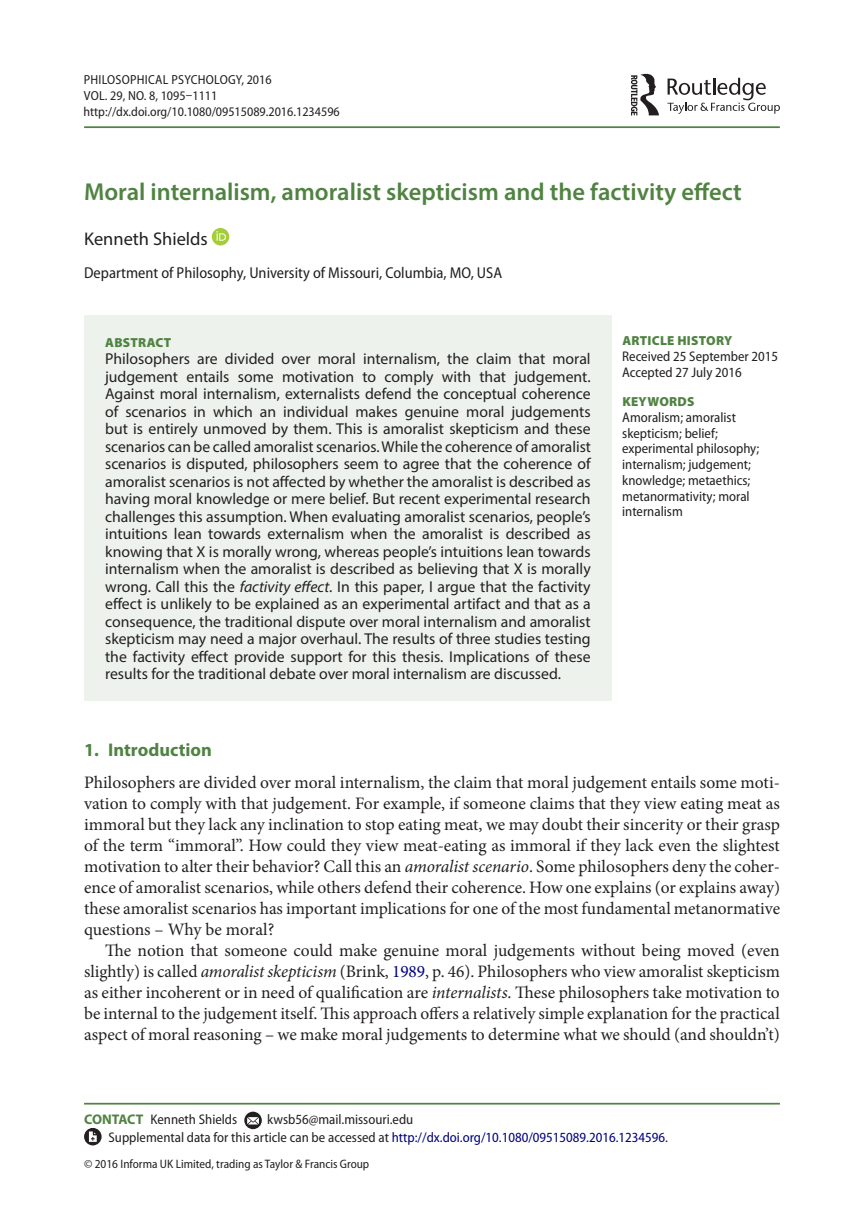
<style>
.page{position:relative;width:864px;height:1231px;background:#fff}
.page>*{position:absolute;margin:0;border:0;box-sizing:border-box;transform-origin:0 0}
.t1{font:600 24.5px "Myriad Pro";color:#508342}
.t2{font:18.38px "Myriad Pro";color:#231f20}
.t3{font:700 18.38px "Myriad Pro";color:#508342}
.t4{font:17.5px/21px "Minion Pro";letter-spacing:-.005em;color:#231f20;text-align:justify}
.t5{font:15.75px/17.5px "Myriad Pro";color:#231f20;text-align:justify}
.t6{font:semi-condensed 15.75px "Myriad Pro";color:#231f20}
.t7{font:semi-condensed 14px/15.8px "Myriad Pro";color:#231f20}
.t8{font:semi-condensed 13.12px/15.8px "Myriad Pro";color:#231f20}
.t9{font:900 13.12px "Myriad Pro";letter-spacing:.02em;color:#508342}
.t10{font:semi-condensed 12.25px "Myriad Pro";color:#231f20}
.s1{font-style:italic}
.s2{color:#000080}
.s3{font-weight:700;font-stretch:normal;color:#508342}
</style>
<div class="page">
<hr style="left:84px;top:126px;width:695px;height:2px;background:#508342">
<div style="left:84px;top:315px;width:527px;height:385px;background:#edf3ec"></div>
<div style="left:212px;top:228px;width:17px;height:17px;background:#a5cd39;border-radius:50%"></div>
<svg style="left:216px;top:231px;width:10px;height:10px"></svg>
<hr style="left:84px;top:1102px;width:695px;height:2px;background:#508342">
<svg style="left:244px;top:1111px;width:18px;height:17px"></svg>
<svg style="left:247px;top:1116px;width:12px;height:8px"></svg>
<svg style="left:84px;top:1127px;width:18px;height:18px"></svg>
<svg style="left:89px;top:1131px;width:8px;height:10px"></svg>
<svg style="left:667px;top:78px;width:112px;height:36px"></svg>
<svg style="left:631px;top:74px;width:27px;height:41px"></svg>
<p class="t8" style="left:84px;top:72px;width:257px">Philosophical Psychology, 2016<br>VOL. 29, NO. 8, 1095–1111 http://dx.doi.org/10.1080/09515089.2016.1234596</p>
<h1 class="t1" style="left:84px;top:176px;width:659px">Moral internalism, amoralist skepticism and the factivity effect</h1>
<p class="t2" style="left:84px;top:228px;width:125px">Kenneth Shields</p>
<p class="t6" style="left:84px;top:264px;width:411px">Department of Philosophy, University of Missouri, Columbia, MO, USA</p>
<p class="t9" style="left:105px;top:335px;width:68px">ABSTRACT</p>
<p class="t5" style="left:105px;top:350px;width:487px">Philosophers are divided over moral internalism, the claim that moral judgement entails some motivation to comply with that judgement.<br>Against moral internalism, externalists defend the conceptual coherence of scenarios in which an individual makes genuine moral judgements but is entirely unmoved by them. This is amoralist skepticism and these scenarios can be called amoralist scenarios. While the coherence of amoralist scenarios is disputed, philosophers seem to agree that the coherence of amoralist scenarios is not affected by whether the amoralist is described as having moral knowledge or mere belief. But recent experimental research challenges this assumption. When evaluating amoralist scenarios, people’s intuitions lean towards externalism when the amoralist is described as knowing that X is morally wrong, whereas people’s intuitions lean towards internalism when the amoralist is described as believing that X is morally wrong. Call this the <span class="s1">factivity effect</span>. In this paper, I argue that the factivity effect is unlikely to be explained as an experimental artifact and that as a consequence, the traditional dispute over moral internalism and amoralist skepticism may need a major overhaul. The results of three studies testing the factivity effect provide support for this thesis. Implications of these results for the traditional debate over moral internalism are discussed.</p>
<p class="t9" style="left:622px;top:333px;width:111px">ARTICLE HISTORY</p>
<p class="t7" style="left:622px;top:349px;width:157px">Received 25 September 2015<br>Accepted 27 July 2016</p>
<p class="t9" style="left:622px;top:394px;width:74px">KEYWORDS</p>
<p class="t7" style="left:622px;top:409px;width:139px">Amoralism; amoralist skepticism; belief; experimental philosophy; internalism; judgement; knowledge; metaethics; metanormativity; moral internalism</p>
<p class="t3" style="left:84px;top:738px;width:129px">1. Introduction</p>
<p class="t4" style="left:84px;top:772px;width:697px">Philosophers are divided over moral internalism, the claim that moral judgement entails some moti&shy;vation to comply with that judgement. For example, if someone claims that they view eating meat as immoral but they lack any inclination to stop eating meat, we may doubt their sincerity or their grasp of the term “immoral”. How could they view meat-eating as immoral if they lack even the slightest motivation to alter their behavior? Call this an <span class="s1">amoralist scenario</span>. Some philosophers deny the coher&shy;ence of amoralist scenarios, while others defend their coherence. How one explains (or explains away) these amoralist scenarios has important implications for one of the most fundamental metanormative questions – Why be moral?</p>
<p class="t4" style="left:84px;top:940px;width:697px;text-indent:21px">The notion that someone could make genuine moral judgements without being moved (even slightly) is called <span class="s1">amoralist skepticism</span> (Brink, <span class="s2">1989</span>, p. 46). Philosophers who view amoralist skepticism as either incoherent or in need of qualification are <span class="s1">internalists</span>. These philosophers take motivation to be internal to the judgement itself. This approach offers a relatively simple explanation for the practical aspect of moral reasoning – we make moral judgements to determine what we should (and shouldn’t)</p>
<p class="t7" style="left:84px;top:1111px;width:155px"><span class="s3">CONTACT</span> Kenneth Shields</p>
<p class="t7" style="left:102px;top:1111px;width:567px;line-height:17.5px;text-indent:166px">kwsb56@mail.missouri.edu<br>Supplemental data for this article can be accessed at <span class="s2">http://dx.doi.org/10.1080/09515089.2016.1234596</span>.</p>
<p class="t10" style="left:84px;top:1157px;width:286px">© 2016 Informa UK Limited, trading as Taylor &amp; Francis Group</p>
</div>
